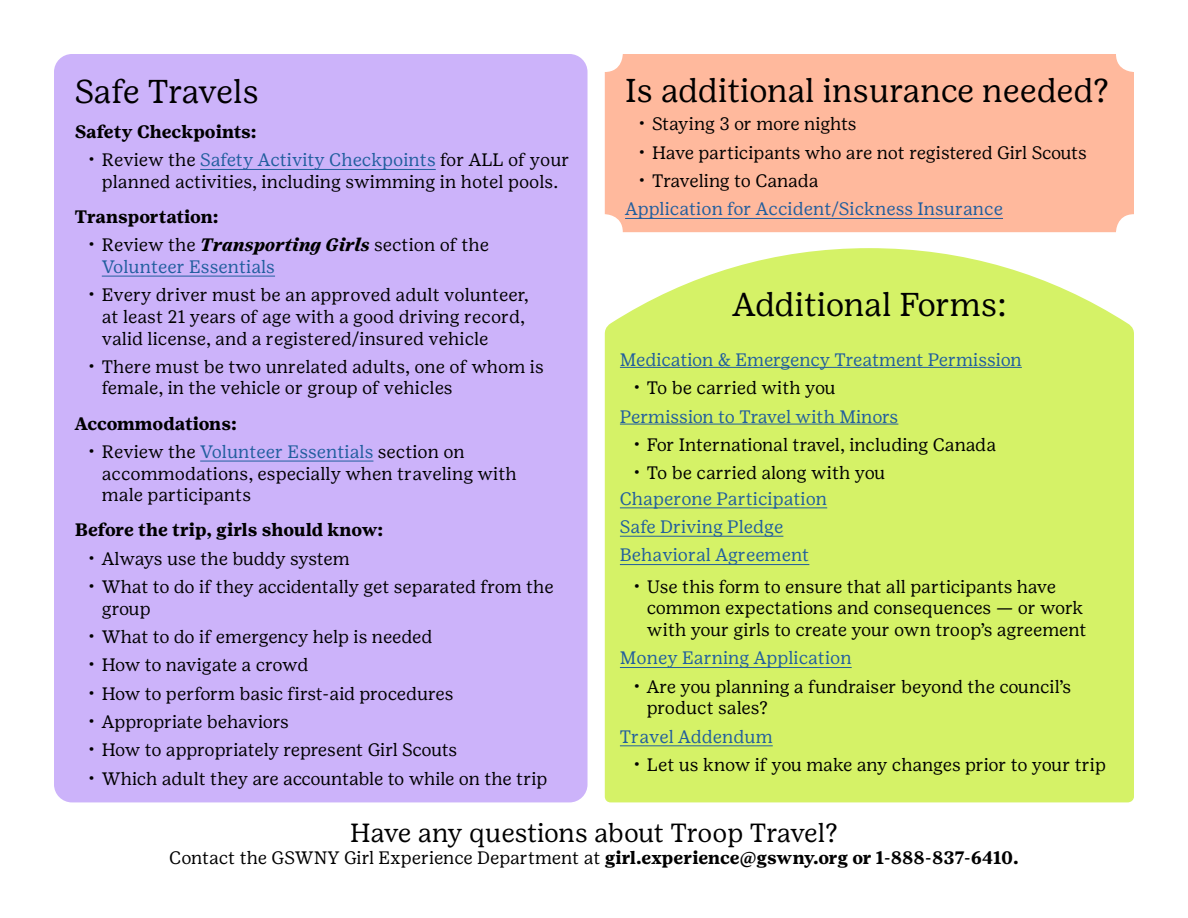
<style>
.page{position:relative;width:1188px;height:918px;background:#fff}
.page>*{position:absolute;margin:0;border:0;box-sizing:border-box;transform-origin:0 0}
.t1{font:33px "Girl Scout Text";letter-spacing:-.01em;color:#000}
.t2{font:26.25px "Girl Scout Text";letter-spacing:-.015em;color:#000}
.t3{font:18px/21.6px "Girl Scout Text";color:#000}
.t4{font:18px/28.3px "Girl Scout Text";color:#215e9e}
.t5{font:700 18px "Girl Scout Text";color:#000}
.t6{font:18px "Girl Scout Text";letter-spacing:-.02em;color:#000}
.t7{font:18px "Girl Scout Text";letter-spacing:-.025em;color:#000}
.t8{font:700 18px "Girl Scout Text";letter-spacing:-.02em;color:#000}
.s1{color:#215e9e}
.s2{font-weight:700;font-style:italic}
.s3{font-weight:400}
</style>
<div class="page">
<div style="left:54px;top:54px;width:534px;height:748px;background:#ccb3fa;border-radius:18px"></div>
<hr style="left:200px;top:169px;width:236px;height:1px;background:#215e9e">
<hr style="left:102px;top:276px;width:173px;height:1px;background:#215e9e">
<hr style="left:200px;top:461px;width:173px;height:1px;background:#215e9e">
<div style="left:605px;top:54px;width:529px;height:178px;background:#ffb99d;border-radius:18px"></div>
<hr style="left:625px;top:218px;width:378px;height:1px;background:#215e9e">
<div style="left:605px;top:248px;width:529px;height:554px;background:#d5f267"></div>
<hr style="left:620px;top:367px;width:402px;height:1px;background:#215e9e">
<hr style="left:620px;top:424px;width:278px;height:1px;background:#215e9e">
<hr style="left:620px;top:564px;width:189px;height:1px;background:#215e9e">
<hr style="left:620px;top:536px;width:163px;height:1px;background:#215e9e">
<hr style="left:620px;top:507px;width:207px;height:1px;background:#215e9e">
<hr style="left:620px;top:667px;width:232px;height:1px;background:#215e9e">
<hr style="left:620px;top:745px;width:153px;height:1px;background:#215e9e">
<h1 class="t1" style="left:625px;top:70px;width:486px">Is additional insurance needed?</h1>
<p class="t6" style="left:639px;top:113px;width:219px">• Staying 3 or more nights</p>
<p class="t3" style="left:639px;top:141px;width:450px">• Have participants who are not registered Girl Scouts</p>
<p class="t3" style="left:639px;top:170px;width:182px">• Traveling to Canada</p>
<p class="t4" style="left:625px;top:195px;width:379px">Application for Accident/Sickness Insurance</p>
<h1 class="t1" style="left:75px;top:71px;width:185px">Safe Travels</h1>
<p class="t5" style="left:75px;top:121px;width:183px">Safety Checkpoints:</p>
<p class="t3" style="left:88px;top:149px;width:483px;text-align:center">• Review the <span class="s1">Safety Activity Checkpoints</span> for ALL of your planned activities, including swimming in hotel pools.</p>
<p class="t5" style="left:75px;top:206px;width:145px">Transportation:</p>
<p class="t3" style="left:102px;top:234px;width:389px;text-indent:-14px">• Review the <span class="s2">Transporting Girls</span> section of the<br><span class="s1">Volunteer Essentials</span></p>
<p class="t3" style="left:102px;top:284px;width:428px;text-indent:-13px">• Every driver must be an approved adult volunteer, at least 21 years of age with a good driving record, valid license, and a registered/insured vehicle</p>
<p class="t3" style="left:102px;top:355px;width:443px;text-indent:-14px">• There must be two unrelated adults, one of whom is female, in the vehicle or group of vehicles</p>
<p class="t8" style="left:75px;top:412px;width:163px">Accommodations:</p>
<p class="t3" style="left:102px;top:441px;width:416px;text-indent:-14px">• Review the <span class="s1">Volunteer Essentials</span> section on accommodations, especially when traveling with male participants</p>
<p class="t5" style="left:75px;top:519px;width:310px">Before the trip, girls should know:</p>
<p class="t3" style="left:88px;top:547px;width:263px">• Always use the buddy system</p>
<p class="t3" style="left:102px;top:576px;width:453px;text-indent:-14px">• What to do if they accidentally get separated from the group</p>
<p class="t3" style="left:88px;top:625px;width:346px">• What to do if emergency help is needed</p>
<p class="t7" style="left:88px;top:654px;width:222px">• How to navigate a crowd</p>
<p class="t3" style="left:88px;top:682px;width:367px">• How to perform basic first-aid procedures</p>
<p class="t6" style="left:88px;top:711px;width:202px">• Appropriate behaviors</p>
<p class="t6" style="left:88px;top:739px;width:370px">• How to appropriately represent Girl Scouts</p>
<p class="t3" style="left:88px;top:767px;width:461px">• Which adult they are accountable to while on the trip</p>
<h2 class="t2" style="left:350px;top:817px;width:489px">Have any questions about Troop Travel?</h2>
<p class="t5" style="left:169px;top:847px;width:851px"><span class="s3">Contact the GSWNY Girl Experience Department at</span> girl.experience@gswny.org or 1-888-837-6410.</p>
<h1 class="t1" style="left:733px;top:285px;width:275px">Additional Forms:</h1>
<p class="t4" style="left:620px;top:345px;width:403px">Medication &amp; Emergency Treatment Permission</p>
<p class="t3" style="left:633px;top:377px;width:204px">• To be carried with you</p>
<p class="t4" style="left:620px;top:402px;width:280px">Permission to Travel with Minors</p>
<p class="t3" style="left:633px;top:434px;width:364px">• For International travel, including Canada</p>
<p class="t3" style="left:633px;top:462px;width:253px">• To be carried along with you</p>
<p class="t4" style="left:620px;top:484px;width:209px">Chaperone Participation<br>Safe Driving Pledge<br>Behavioral Agreement</p>
<p class="t3" style="left:647px;top:575px;width:441px;text-indent:-14px">• Use this form to ensure that all participants have common expectations and consequences — or work with your girls to create your own troop’s agreement</p>
<p class="t4" style="left:620px;top:644px;width:233px">Money Earning Application</p>
<p class="t3" style="left:647px;top:675px;width:426px;text-indent:-14px">• Are you planning a fundraiser beyond the council’s product sales?</p>
<p class="t4" style="left:620px;top:722px;width:154px">Travel Addendum</p>
<p class="t3" style="left:633px;top:754px;width:474px">• Let us know if you make any changes prior to your trip</p>
</div>
